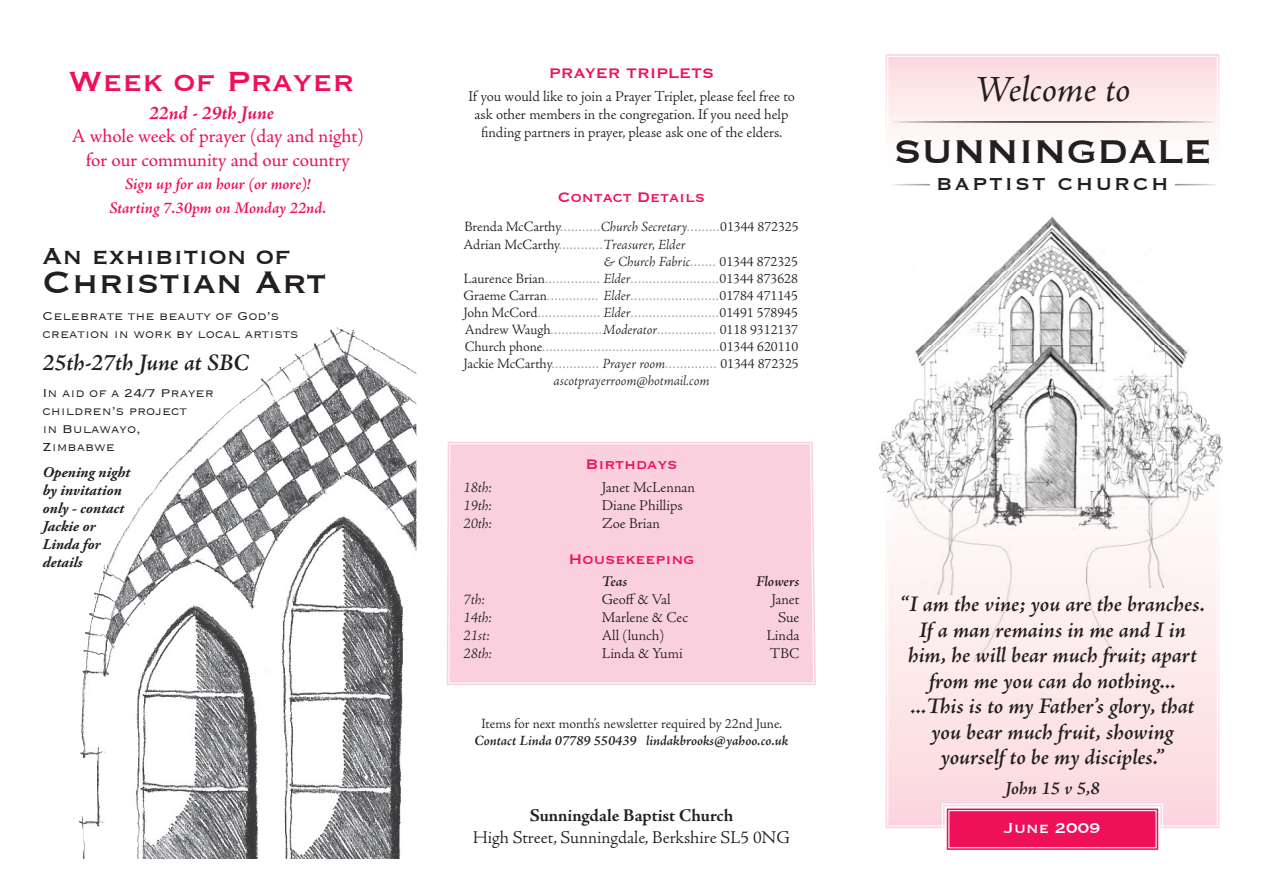
<style>
.page{position:relative;width:1263px;height:893px;background:#fff}
.page>*{position:absolute;margin:0;border:0;box-sizing:border-box;transform-origin:0 0}
.t1{font:42.75px "Copperplate";color:#231f20}
.t2{font:40.5px "Copperplate";color:#231f20}
.t3{font:italic 37.5px "Adobe Jenson Pro";letter-spacing:-.005em;color:#231f20}
.t4{font:36px "Copperplate";color:#ee1059}
.t5{font:30px "Copperplate";color:#231f20}
.t6{font:italic 600 24px "Adobe Jenson Pro";color:#231f20}
.t7{font:italic 600 22.5px/25.5px "Adobe Jenson Pro";color:#231f20;text-align:center}
.t8{font:22.5px "Copperplate";color:#231f20}
.t9{font:19.5px "Adobe Jenson Pro";letter-spacing:-.005em;color:#ee1059}
.t10{font:italic 700 19.5px "Adobe Jenson Pro";color:#ee1059}
.t11{font:italic 600 18.75px "Adobe Jenson Pro";color:#231f20}
.t12{font:18.75px "Copperplate";color:#fff}
.t13{font:18px "Copperplate";color:#ee1059}
.t14{font:300 18px "Adobe Jenson Pro";color:#231f20}
.t15{font:700 18px "Adobe Jenson Pro";letter-spacing:-.005em;color:#231f20}
.t16{font:italic 600 16.5px "Adobe Jenson Pro";letter-spacing:-.005em;color:#ee1059}
.t17{font:300 15px/18px "Adobe Jenson Pro";letter-spacing:-.005em;color:#231f20;text-align:center}
.t18{font:300 15px/18px "Copperplate";color:#231f20}
.t19{font:italic 700 15px/18px "Adobe Garamond Pro";color:#231f20}
.t20{font:italic 300 15px "Adobe Jenson Pro";color:#231f20}
.t21{font:italic 600 15px "Adobe Jenson Pro";letter-spacing:-.005em;color:#231f20}
.t22{font:300 14.25px "Adobe Jenson Pro";color:#939598}
.t23{font:300 14.25px "Adobe Jenson Pro";color:#231f20}
.t24{font:italic 300 14.25px "Adobe Jenson Pro";letter-spacing:-.005em;color:#231f20}
.t25{font:italic 600 14.25px "Adobe Jenson Pro";color:#231f20}
.s1{color:#939598}
.s2{font-style:italic}
.s3{font-style:normal}
.s4{font-style:normal;color:#939598}
.s5{color:#231f20}
.s6{font-style:italic;color:#231f20}
</style>
<div class="page">
<svg style="left:446px;top:441px;width:370px;height:244px"></svg>
<div style="left:448px;top:443px;width:367px;height:241px;background:#fbd0de"></div>
<svg style="left:886px;top:55px;width:332px;height:75px"></svg>
<div style="left:883px;top:52px;width:338px;height:119px;border:2px solid #fff"></div>
<div style="left:887px;top:56px;width:331px;height:111px;border:1px solid #fff"></div>
<svg style="left:886px;top:661px;width:332px;height:166px;background:#fbe1e5"></svg>
<hr style="left:888px;top:121px;width:329px;height:2px;background:#fff">
<svg style="left:941px;top:803px;width:222px;height:46px;background:#ef2a6b"></svg>
<div style="left:944px;top:806px;width:216px;height:46px;border:2px solid #fff"></div>
<div style="left:948px;top:810px;width:208px;height:38px;border:1px solid #fff"></div>
<img style="left:879px;top:216px;width:344px;height:445px">
<img style="left:79px;top:328px;width:337px;height:531px">
<p class="t4" style="left:69px;top:58px;width:288px">Week of Prayer</p>
<p class="t10" style="left:149px;top:102px;width:126px">22nd - 29th June</p>
<p class="t9" style="left:72px;top:125px;width:294px">A whole week of prayer (day and night)</p>
<p class="t9" style="left:86px;top:149px;width:266px">for our community and our country</p>
<p class="t16" style="left:125px;top:175px;width:187px">Sign up for an hour (or more)!</p>
<p class="t16" style="left:109px;top:198px;width:218px">Starting 7.30pm on Monday 22nd.</p>
<p class="t5" style="left:43px;top:236px;width:250px">An exhibition of</p>
<p class="t2" style="left:43px;top:256px;width:285px">Christian Art</p>
<p class="t18" style="left:43px;top:306px;width:258px">Celebrate the beauty of God’s creation in work by local artists</p>
<p class="t6" style="left:43px;top:349px;width:208px">25th-27th June at SBC</p>
<p class="t18" style="left:43px;top:383px;width:173px">In aid of a 24/7 Prayer children’s project<br>in Bulawayo,<br>Zimbabwe</p>
<p class="t19" style="left:43px;top:464px;width:89px">Opening night by invitation only - contact<br>Jackie or<br>Linda for details</p>
<p class="t13" style="left:549px;top:61px;width:167px">PRAYER TRIPLETS</p>
<p class="t17" style="left:468px;top:87px;width:328px">If you would like to join a Prayer Triplet, please feel free to ask other members in the congregation. If you need help finding partners in prayer, please ask one of the elders.</p>
<p class="t13" style="left:558px;top:185px;width:149px">Contact Details</p>
<p class="t23" style="left:464px;top:219px;width:336px">Brenda McCarthy<span class="s1">...........</span><span class="s2">Church Secretary</span><span class="s1">.........</span>01344 872325</p>
<p class="t24" style="left:463px;top:236px;width:223px"><span class="s3">Adrian McCarthy</span><span class="s4">............</span>Treasurer, Elder</p>
<p class="t24" style="left:603px;top:253px;width:196px">&amp; Church Fabric<span class="s4">.......</span> <span class="s3">01344 872325</span></p>
<p class="t22" style="left:463px;top:270px;width:336px"><span class="s5">Laurence Brian</span>............... <span class="s6">Elder</span>........................<span class="s5">01344 873628</span></p>
<p class="t22" style="left:463px;top:287px;width:336px"><span class="s5">Graeme Carran</span>.............. <span class="s6">Elder</span>........................<span class="s5">01784 471145</span></p>
<p class="t22" style="left:463px;top:304px;width:336px"><span class="s5">John McCord</span>................. <span class="s6">Elder</span>........................<span class="s5">01491 578945</span></p>
<p class="t22" style="left:465px;top:321px;width:335px"><span class="s5">Andrew Waugh</span>..............<span class="s6">Moderator</span>................ <span class="s5">0118 9312137</span></p>
<p class="t22" style="left:465px;top:339px;width:335px"><span class="s5">Church phone</span>................................................<span class="s5">01344 620110</span></p>
<p class="t22" style="left:463px;top:356px;width:337px"><span class="s5">Jackie McCarthy</span>............. <span class="s6">Prayer room</span>.............. <span class="s5">01344 872325</span></p>
<p class="t24" style="left:553px;top:373px;width:157px">ascotprayerroom@hotmail.com</p>
<p class="t13" style="left:586px;top:453px;width:93px">Birthdays</p>
<p class="t20" style="left:463px;top:478px;width:30px">18th:</p>
<p class="t17" style="left:602px;top:478px;width:95px">Janet McLennan</p>
<p class="t20" style="left:463px;top:496px;width:30px">19th:</p>
<p class="t17" style="left:602px;top:496px;width:82px">Diane Phillips</p>
<p class="t20" style="left:463px;top:514px;width:30px">20th:</p>
<p class="t17" style="left:602px;top:514px;width:60px">Zoe Brian</p>
<p class="t13" style="left:568px;top:547px;width:128px">Housekeeping</p>
<p class="t21" style="left:602px;top:573px;width:27px">Teas</p>
<p class="t21" style="left:756px;top:573px;width:45px">Flowers</p>
<p class="t20" style="left:463px;top:591px;width:23px">7th:</p>
<p class="t17" style="left:602px;top:591px;width:70px">Geoff &amp; Val</p>
<p class="t17" style="left:771px;top:591px;width:30px">Janet</p>
<p class="t20" style="left:463px;top:609px;width:30px">14th:</p>
<p class="t17" style="left:602px;top:609px;width:88px">Marlene &amp; Cec</p>
<p class="t17" style="left:778px;top:609px;width:23px">Sue</p>
<p class="t20" style="left:463px;top:627px;width:28px">21st:</p>
<p class="t17" style="left:602px;top:627px;width:64px">All (lunch)</p>
<p class="t17" style="left:766px;top:627px;width:35px">Linda</p>
<p class="t20" style="left:463px;top:645px;width:30px">28th:</p>
<p class="t17" style="left:602px;top:645px;width:82px">Linda &amp; Yumi</p>
<p class="t17" style="left:770px;top:645px;width:31px">TBC</p>
<p class="t23" style="left:481px;top:716px;width:303px">Items for next month’s newsletter required by 22nd June.</p>
<p class="t25" style="left:475px;top:733px;width:315px">Contact Linda 07789 550439 lindakbrooks@yahoo.co.uk</p>
<p class="t15" style="left:530px;top:805px;width:205px">Sunningdale Baptist Church</p>
<p class="t14" style="left:473px;top:827px;width:319px">High Street, Sunningdale, Berkshire SL5 0NG</p>
<p class="t3" style="left:974px;top:68px;width:158px">Welcome to</p>
<p class="t1" style="left:893px;top:124px;width:233px">Sunningdale</p>
<p class="t8" style="left:936px;top:169px;width:35px">Baptist</p>
<p class="t8" style="left:1057px;top:169px;width:75px">Church</p>
<p class="t7" style="left:900px;top:593px;width:307px">“I am the vine; you are the branches.<br>If a man remains in me and I in him, he will bear much fruit; apart from me you can do nothing... ...This is to my Father’s glory, that you bear much fruit, showing</p>
<p class="t7" style="left:940px;top:746px;width:226px">yourself to be my disciples.”</p>
<p class="t11" style="left:1005px;top:778px;width:96px">John 15 v 5,8</p>
<p class="t12" style="left:1004px;top:816px;width:98px">June 2009</p>
</div>
